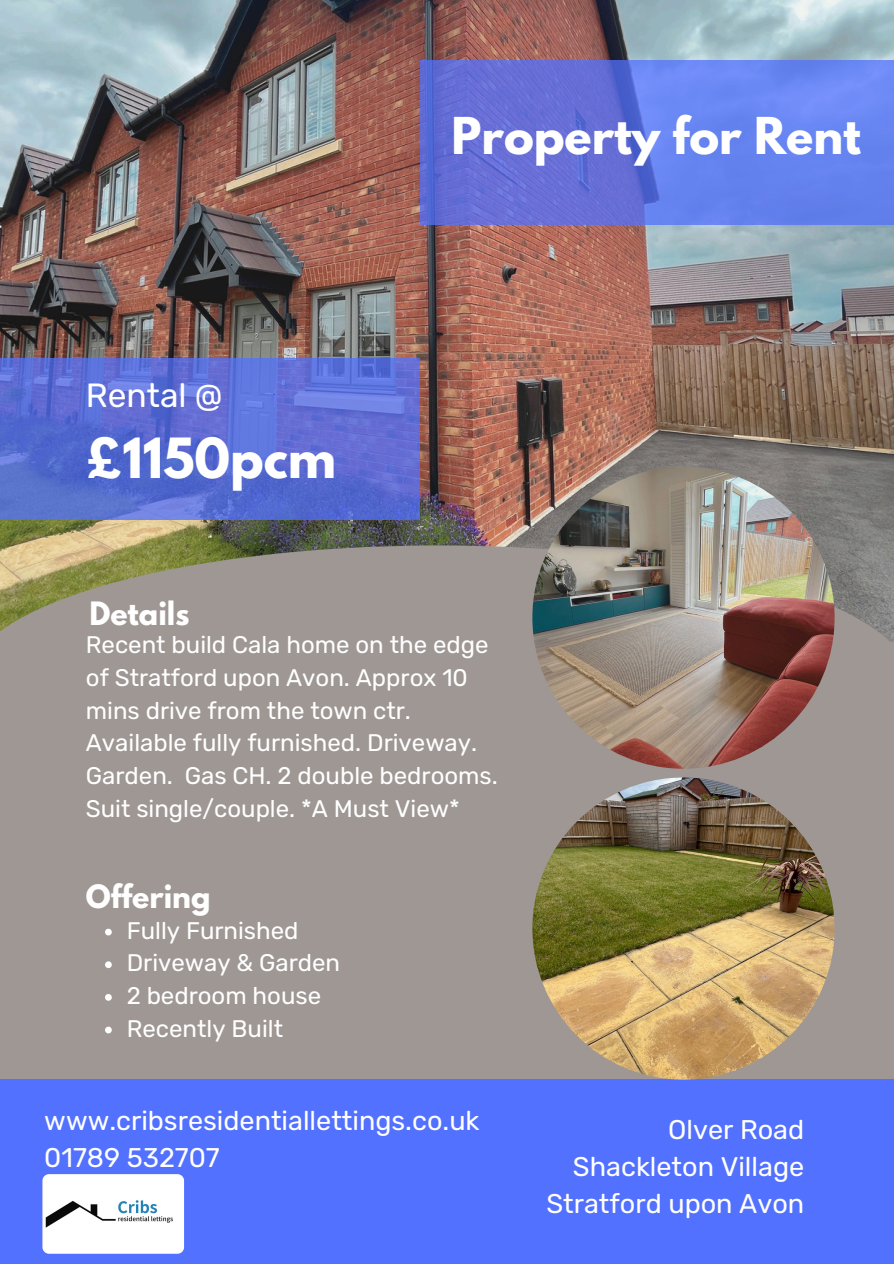
<style>
.page{position:relative;width:894px;height:1264px;background:#fff}
.page>*{position:absolute;margin:0;border:0;box-sizing:border-box;transform-origin:0 0}
.t1{font:700 49.05px "League Spartan";color:#fff}
.t2{font:700 45px "League Spartan";color:#fff}
.t3{font:33.45px "Rubik";color:#fff}
.t4{font:700 28.5px "League Spartan";color:#fff}
.t5{font:27px/37.2px "Rubik";color:#fff}
.t6{font:24px/32.7px "Rubik";color:#fff}
</style>
<div class="page">
<div style="left:0;top:0;width:893px;height:1263px;background:#9e9794"></div>
<img style="left:0;top:0;width:893px;height:545px">
<svg style="left:420px;top:60px;width:473px;height:164px;background:#6579e3"></svg>
<svg style="left:0;top:358px;width:420px;height:161px;background:#5b6dd3"></svg>
<div style="left:0;top:1079px;width:893px;height:184px;background:#5271ff"></div>
<img style="left:42px;top:1174px;width:142px;height:79px;border-radius:7px">
<svg style="left:0;top:545px;width:893px;height:268px"></svg>
<img style="left:532px;top:777px;width:302px;height:302px;border-radius:50%">
<img style="left:532px;top:466px;width:302px;height:302px;border-radius:50%">
<svg style="left:105px;top:928px;width:7px;height:7px"></svg>
<svg style="left:105px;top:961px;width:7px;height:7px"></svg>
<svg style="left:105px;top:994px;width:7px;height:6px"></svg>
<svg style="left:105px;top:1026px;width:7px;height:7px"></svg>
<p class="t3" style="left:86px;top:375px;width:138px">Rental @</p>
<h4 class="t1" style="left:86px;top:434px;width:252px">£1150pcm</h4>
<p class="t4" style="left:89px;top:599px;width:102px">Details</p>
<h1 class="t2" style="left:451px;top:114px;width:410px">Property for Rent</h1>
<p class="t6" style="left:86px;top:629px;width:413px">Recent build Cala home on the edge of Stratford upon Avon. Approx 10 mins drive from the town ctr.<br>Available fully furnished. Driveway.<br>Garden. Gas CH. 2 double bedrooms.<br>Suit single/couple. *A Must View*</p>
<h3 class="t4" style="left:86px;top:882px;width:126px">Offering</h3>
<h3 class="t6" style="left:127px;top:914px;width:173px">Fully Furnished</h3>
<p class="t6" style="left:127px;top:946px;width:215px">Driveway &amp; Garden</p>
<p class="t6" style="left:127px;top:979px;width:196px">2 bedroom house</p>
<p class="t6" style="left:127px;top:1012px;width:158px">Recently Built</p>
<p class="t5" style="left:44px;top:1101px;width:436px">www.cribsresidentiallettings.co.uk<br>01789 532707</p>
<p class="t5" style="left:546px;top:1110px;width:259px;text-align:right">Olver Road<br>Shackleton Village<br>Stratford upon Avon</p>
</div>
